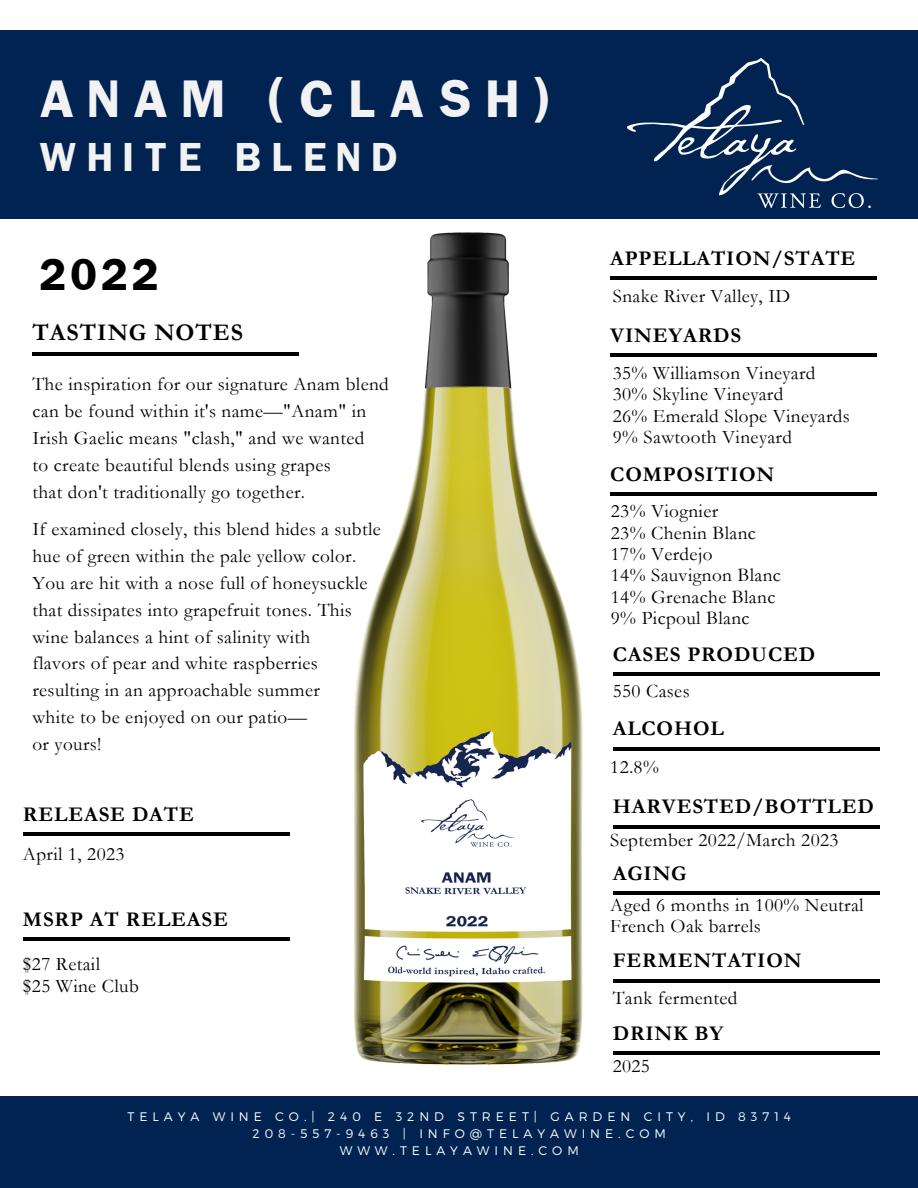
<style>
.page{position:relative;width:918px;height:1188px;background:#fff}
.page>*{position:absolute;margin:0;border:0;box-sizing:border-box;transform-origin:0 0}
.t1{font:700 45px "Franklin";letter-spacing:.3em;color:#f2f2f2}
.t2{font:700 38.55px "Franklin";color:#000}
.t3{font:700 34.5px "Franklin";letter-spacing:.3em;color:#f2f2f2}
.t4{font:700 24px "Garamond";letter-spacing:.04em;color:#000}
.t5{font:700 21px "Garamond";letter-spacing:.04em;color:#000}
.t6{font:19.2px/21.3px "Garamond";letter-spacing:.02em;color:#000}
.t7{font:300 12.45px "Montserrat";letter-spacing:.4em;color:#fff}
</style>
<div class="page">
<div style="left:0;top:1096px;width:918px;height:92px;background:#002351"></div>
<div style="left:0;top:30px;width:918px;height:189px;background:#002351"></div>
<img style="left:627px;top:58px;width:251px;height:150px">
<hr style="left:32px;top:353px;width:267px;height:3px;background:#000">
<hr style="left:610px;top:277px;width:267px;height:3px;background:#000">
<hr style="left:610px;top:353px;width:267px;height:4px;background:#000">
<hr style="left:610px;top:492px;width:267px;height:4px;background:#000">
<hr style="left:613px;top:672px;width:266px;height:3px;background:#000">
<hr style="left:613px;top:747px;width:266px;height:3px;background:#000">
<hr style="left:613px;top:825px;width:266px;height:3px;background:#000">
<hr style="left:613px;top:891px;width:266px;height:3px;background:#000">
<hr style="left:613px;top:979px;width:266px;height:3px;background:#000">
<hr style="left:23px;top:832px;width:267px;height:4px;background:#000">
<hr style="left:613px;top:1052px;width:266px;height:3px;background:#000">
<hr style="left:23px;top:937px;width:267px;height:3px;background:#000">
<img style="left:355px;top:232px;width:227px;height:833px">
<p class="t1" style="left:39px;top:68px;width:513px">ANAM (CLASH)</p>
<p class="t3" style="left:39px;top:133px;width:359px">WHITE BLEND</p>
<p class="t2" style="left:39px;top:247px;width:121px">2022</p>
<p class="t4" style="left:32px;top:319px;width:212px">TASTING NOTES</p>
<p class="t6" style="left:32px;top:374px;width:358px">The inspiration for our signature Anam blend</p>
<p class="t6" style="left:32px;top:401px;width:335px">can be found within it's name—"Anam" in</p>
<p class="t6" style="left:32px;top:427px;width:334px">Irish Gaelic means "clash," and we wanted</p>
<p class="t6" style="left:32px;top:454px;width:300px">to create beautiful blends using grapes</p>
<p class="t6" style="left:32px;top:481px;width:274px">that don't traditionally go together.</p>
<p class="t6" style="left:32px;top:519px;width:350px">If examined closely, this blend hides a subtle</p>
<p class="t6" style="left:32px;top:546px;width:325px">hue of green within the pale yellow color.</p>
<p class="t6" style="left:32px;top:572px;width:337px">You are hit with a nose full of honeysuckle</p>
<p class="t6" style="left:32px;top:599px;width:321px">that dissipates into grapefruit tones. This</p>
<p class="t6" style="left:32px;top:626px;width:279px">wine balances a hint of salinity with</p>
<p class="t6" style="left:32px;top:653px;width:287px">flavors of pear and white raspberries</p>
<p class="t6" style="left:32px;top:680px;width:289px">resulting in an approachable summer</p>
<p class="t6" style="left:32px;top:707px;width:276px">white to be enjoyed on our patio—</p>
<p class="t6" style="left:32px;top:734px;width:70px">or yours!</p>
<p class="t5" style="left:23px;top:803px;width:173px">RELEASE DATE</p>
<p class="t6" style="left:23px;top:843px;width:103px">April 1, 2023</p>
<p class="t5" style="left:23px;top:908px;width:207px">MSRP AT RELEASE</p>
<p class="t6" style="left:23px;top:953px;width:79px">$27 Retail</p>
<p class="t6" style="left:23px;top:976px;width:117px">$25 Wine Club</p>
<p class="t5" style="left:610px;top:247px;width:247px">APPELLATION/STATE</p>
<p class="t6" style="left:613px;top:285px;width:179px">Snake River Valley, ID</p>
<p class="t5" style="left:610px;top:324px;width:132px">VINEYARDS</p>
<p class="t6" style="left:613px;top:363px;width:204px">35% Williamson Vineyard</p>
<p class="t6" style="left:613px;top:384px;width:172px">30% Skyline Vineyard</p>
<p class="t6" style="left:613px;top:405px;width:239px">26% Emerald Slope Vineyards</p>
<p class="t6" style="left:613px;top:427px;width:181px">9% Sawtooth Vineyard</p>
<p class="t5" style="left:610px;top:463px;width:166px">COMPOSITION</p>
<p class="t6" style="left:611px;top:501px;width:109px">23% Viognier</p>
<p class="t6" style="left:611px;top:522px;width:147px">23% Chenin Blanc</p>
<p class="t6" style="left:611px;top:543px;width:103px">17% Verdejo</p>
<p class="t6" style="left:611px;top:565px;width:172px">14% Sauvignon Blanc</p>
<p class="t6" style="left:611px;top:586px;width:166px">14% Grenache Blanc</p>
<p class="t6" style="left:611px;top:608px;width:140px">9% Picpoul Blanc</p>
<p class="t5" style="left:613px;top:642px;width:204px">CASES PRODUCED</p>
<p class="t6" style="left:613px;top:681px;width:78px">550 Cases</p>
<p class="t5" style="left:613px;top:717px;width:113px">ALCOHOL</p>
<p class="t6" style="left:610px;top:756px;width:50px">12.8%</p>
<p class="t5" style="left:613px;top:795px;width:263px">HARVESTED/BOTTLED</p>
<p class="t6" style="left:610px;top:829px;width:230px">September 2022/March 2023</p>
<p class="t5" style="left:613px;top:862px;width:75px">AGING</p>
<p class="t6" style="left:610px;top:894px;width:255px">Aged 6 months in 100% Neutral<br>French Oak barrels</p>
<p class="t5" style="left:613px;top:949px;width:190px">FERMENTATION</p>
<p class="t6" style="left:613px;top:988px;width:126px">Tank fermented</p>
<p class="t5" style="left:613px;top:1022px;width:112px">DRINK BY</p>
<p class="t6" style="left:613px;top:1056px;width:39px">2025</p>
<p class="t7" style="left:127px;top:1109px;width:665px">TELAYA WINE CO.| 240 E 32ND STREET| GARDEN CITY, ID 83714</p>
<p class="t7" style="left:253px;top:1125px;width:415px">208-557-9463 | INFO@TELAYAWINE.COM</p>
<p class="t7" style="left:340px;top:1142px;width:241px">WWW.TELAYAWINE.COM</p>
</div>
